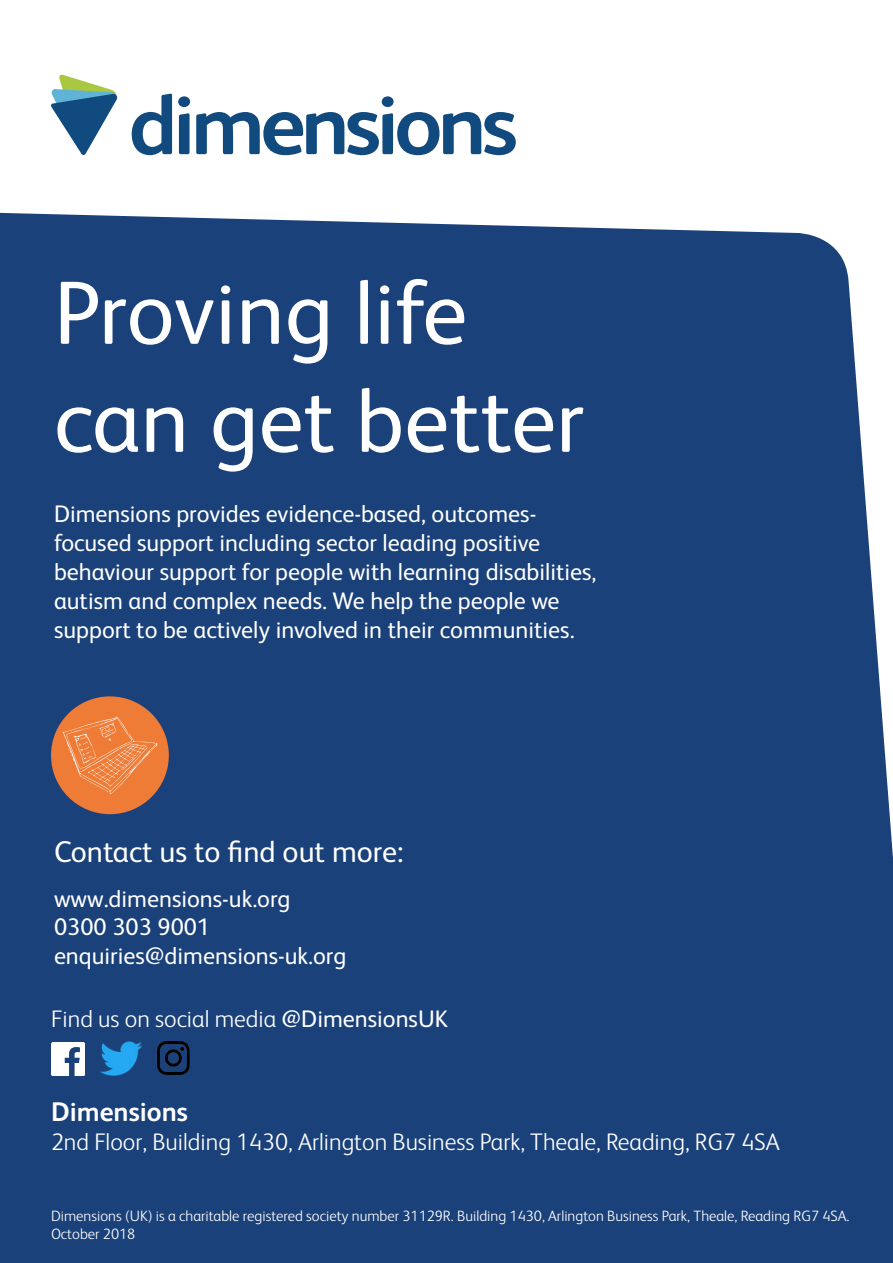
<style>
.page{position:relative;width:893px;height:1263px;background:#fff}
.page>*{position:absolute;margin:0;border:0;box-sizing:border-box;transform-origin:0 0}
.t1{font:90px/108px "FS Albert";color:#fff}
.t2{font:30px "FS Albert";color:#fff}
.t3{font:700 27px "FS Albert";color:#fff}
.t4{font:24px/28.8px "FS Albert";color:#fff}
.t5{font:300 24px "FS Albert";color:#fff}
.t6{font:300 15px/18px "FS Albert";color:#fff}
.s1{font-weight:400}
</style>
<div class="page">
<div style="left:0;top:212px;width:893px;height:1051px;background:#1a4179"></div>
<svg style="left:51px;top:74px;width:66px;height:81px"></svg>
<svg style="left:132px;top:94px;width:40px;height:61px"></svg>
<div style="left:382px;top:96px;width:12px;height:11px;background:#114a7e;border-radius:50%"></div>
<svg style="left:196px;top:112px;width:320px;height:43px"></svg>
<div style="left:178px;top:96px;width:12px;height:11px;background:#114a7e;border-radius:50%"></div>
<svg style="left:179px;top:113px;width:11px;height:41px"></svg>
<div style="left:51px;top:696px;width:118px;height:118px;background:#ef7c36;border-radius:50%"></div>
<svg style="left:63px;top:717px;width:94px;height:77px"></svg>
<img style="left:51px;top:1042px;width:34px;height:34px">
<img style="left:156px;top:1042px;width:37px;height:33px">
<img style="left:96px;top:1041px;width:49px;height:35px">
<h1 class="t1" style="left:54px;top:254px;width:532px">Proving life can get better</h1>
<p class="t4" style="left:54px;top:499px;width:544px">Dimensions provides evidence-based, outcomes&shy;focused support including sector leading positive behaviour support for people with learning disabilities, autism and complex needs. We help the people we support to be actively involved in their communities.</p>
<p class="t2" style="left:54px;top:831px;width:351px">Contact us to find out more:</p>
<p class="t4" style="left:54px;top:883px;width:294px">www.dimensions-uk.org<br>0300 303 9001 enquiries@dimensions-uk.org</p>
<p class="t5" style="left:51px;top:1003px;width:398px">Find us on social media <span class="s1">@DimensionsUK</span></p>
<p class="t3" style="left:51px;top:1094px;width:138px">Dimensions</p>
<p class="t5" style="left:51px;top:1126px;width:730px">2nd Floor, Building 1430, Arlington Business Park, Theale, Reading, RG7 4SA</p>
<p class="t6" style="left:51px;top:1206px;width:800px">Dimensions (UK) is a charitable registered society number 31129R. Building 1430, Arlington Business Park, Theale, Reading RG7 4SA.<br>October 2018</p>
</div>
